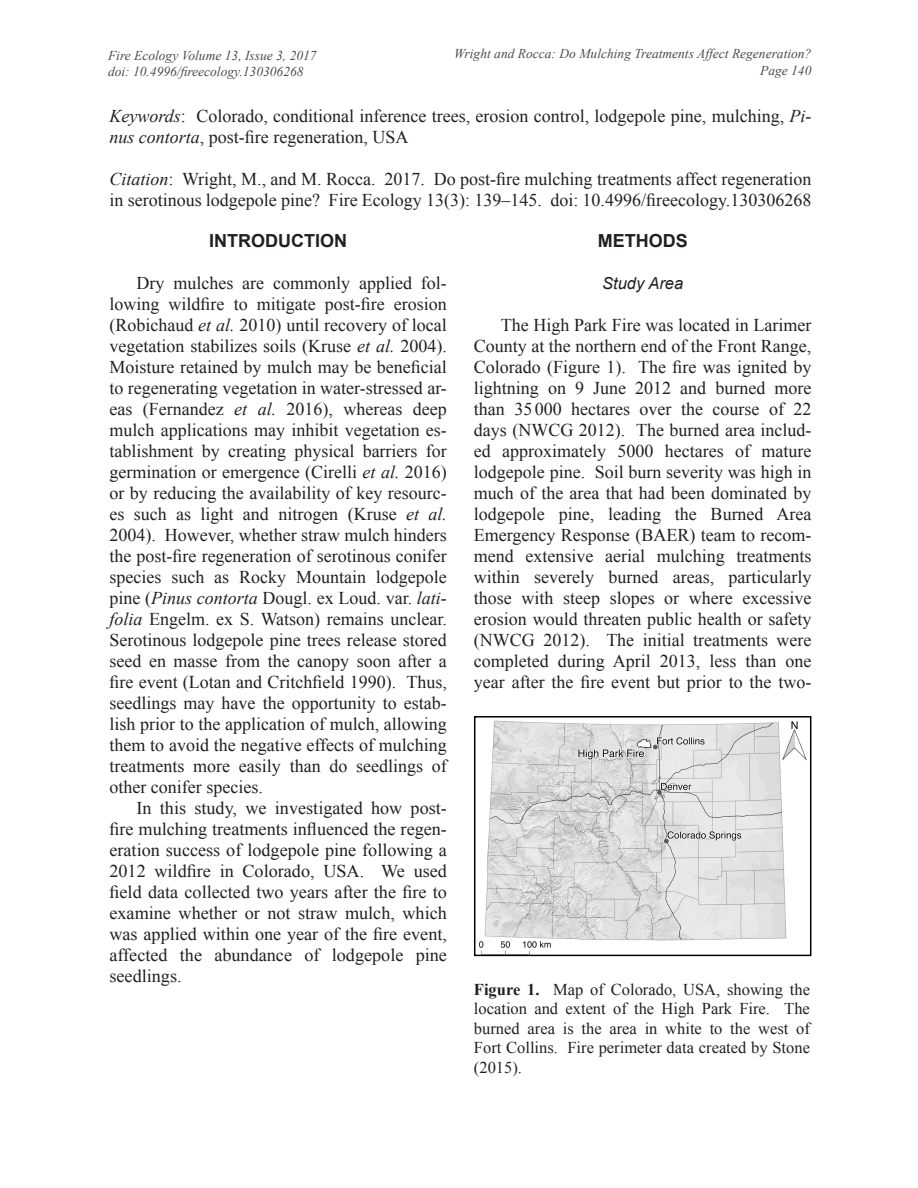
<style>
.page{position:relative;width:918px;height:1188px;background:#fff}
.page>*{position:absolute;margin:0;border:0;box-sizing:border-box;transform-origin:0 0}
.t1{font:18px/21px "Times New Roman";color:#231f20;text-align:justify}
.t2{font:700 18px "Arial";color:#231f20}
.t3{font:16.5px/19.5px "Times New Roman";color:#231f20;text-align:justify}
.t4{font:italic 16.5px "Arial";color:#231f20}
.t5{font:italic 13.5px/16.2px "Times New Roman";color:#4b4c4d}
.s1{font-style:italic}
.s2{font-weight:700}
</style>
<div class="page">
<img style="left:479px;top:720px;width:328px;height:233px">
<div style="left:474px;top:716px;width:337px;height:240px;border:2px solid #000"></div>
<p class="t5" style="left:108px;top:47px;width:210px">Fire Ecology Volume 13, Issue 3, 2017 doi: 10.4996/fireecology.130306268</p>
<p class="t5" style="left:454px;top:45px;width:359px;text-align:right">Wright and Rocca: Do Mulching Treatments Affect Regeneration?<br>Page 140</p>
<p class="t1" style="left:109px;top:105px;width:703px"><span class="s1">Keywords</span>: Colorado, conditional inference trees, erosion control, lodgepole pine, mulching, <span class="s1">Pi&shy;nus contorta</span>, post-fire regeneration, USA</p>
<p class="t1" style="left:109px;top:168px;width:703px"><span class="s1">Citation</span>: Wright, M., and M. Rocca. 2017. Do post-fire mulching treatments affect regeneration in serotinous lodgepole pine? Fire Ecology 13(3): 139–145. doi: 10.4996/fireecology.130306268</p>
<p class="t2" style="left:209px;top:229px;width:139px">INTRODUCTION</p>
<p class="t1" style="left:109px;top:272px;width:339px;text-indent:27px">Dry mulches are commonly applied fol&shy;lowing wildfire to mitigate post-fire erosion (Robichaud <span class="s1">et al.</span> 2010) until recovery of local vegetation stabilizes soils (Kruse <span class="s1">et al.</span> 2004).<br>Moisture retained by mulch may be beneficial to regenerating vegetation in water-stressed ar&shy;eas (Fernandez <span class="s1">et al.</span> 2016), whereas deep mulch applications may inhibit vegetation es&shy;tablishment by creating physical barriers for germination or emergence (Cirelli <span class="s1">et al.</span> 2016) or by reducing the availability of key resourc&shy;es such as light and nitrogen (Kruse <span class="s1">et al.<br></span>2004). However, whether straw mulch hinders the post-fire regeneration of serotinous conifer species such as Rocky Mountain lodgepole pine (<span class="s1">Pinus contorta</span> Dougl. ex Loud. var. <span class="s1">lati&shy;folia</span> Engelm. ex S. Watson) remains unclear.<br>Serotinous lodgepole pine trees release stored seed en masse from the canopy soon after a fire event (Lotan and Critchfield 1990). Thus, seedlings may have the opportunity to estab&shy;lish prior to the application of mulch, allowing them to avoid the negative effects of mulching treatments more easily than do seedlings of other conifer species.</p>
<p class="t1" style="left:109px;top:797px;width:339px;text-indent:27px">In this study, we investigated how post&shy;fire mulching treatments influenced the regen&shy;eration success of lodgepole pine following a 2012 wildfire in Colorado, USA. We used field data collected two years after the fire to examine whether or not straw mulch, which was applied within one year of the fire event, affected the abundance of lodgepole pine seedlings.</p>
<p class="t2" style="left:598px;top:229px;width:91px">METHODS</p>
<p class="t4" style="left:602px;top:273px;width:83px">Study Area</p>
<p class="t1" style="left:474px;top:314px;width:339px;text-indent:27px">The High Park Fire was located in Larimer County at the northern end of the Front Range, Colorado (Figure 1). The fire was ignited by lightning on 9 June 2012 and burned more than 35000 hectares over the course of 22 days (NWCG 2012). The burned area includ&shy;ed approximately 5000 hectares of mature lodgepole pine. Soil burn severity was high in much of the area that had been dominated by lodgepole pine, leading the Burned Area Emergency Response (BAER) team to recom&shy;mend extensive aerial mulching treatments within severely burned areas, particularly those with steep slopes or where excessive erosion would threaten public health or safety (NWCG 2012). The initial treatments were completed during April 2013, less than one year after the fire event but prior to the two-</p>
<p class="t3" style="left:474px;top:979px;width:338px"><span class="s2">Figure 1.</span> Map of Colorado, USA, showing the location and extent of the High Park Fire. The burned area is the area in white to the west of Fort Collins. Fire perimeter data created by Stone (2015).</p>
</div>
